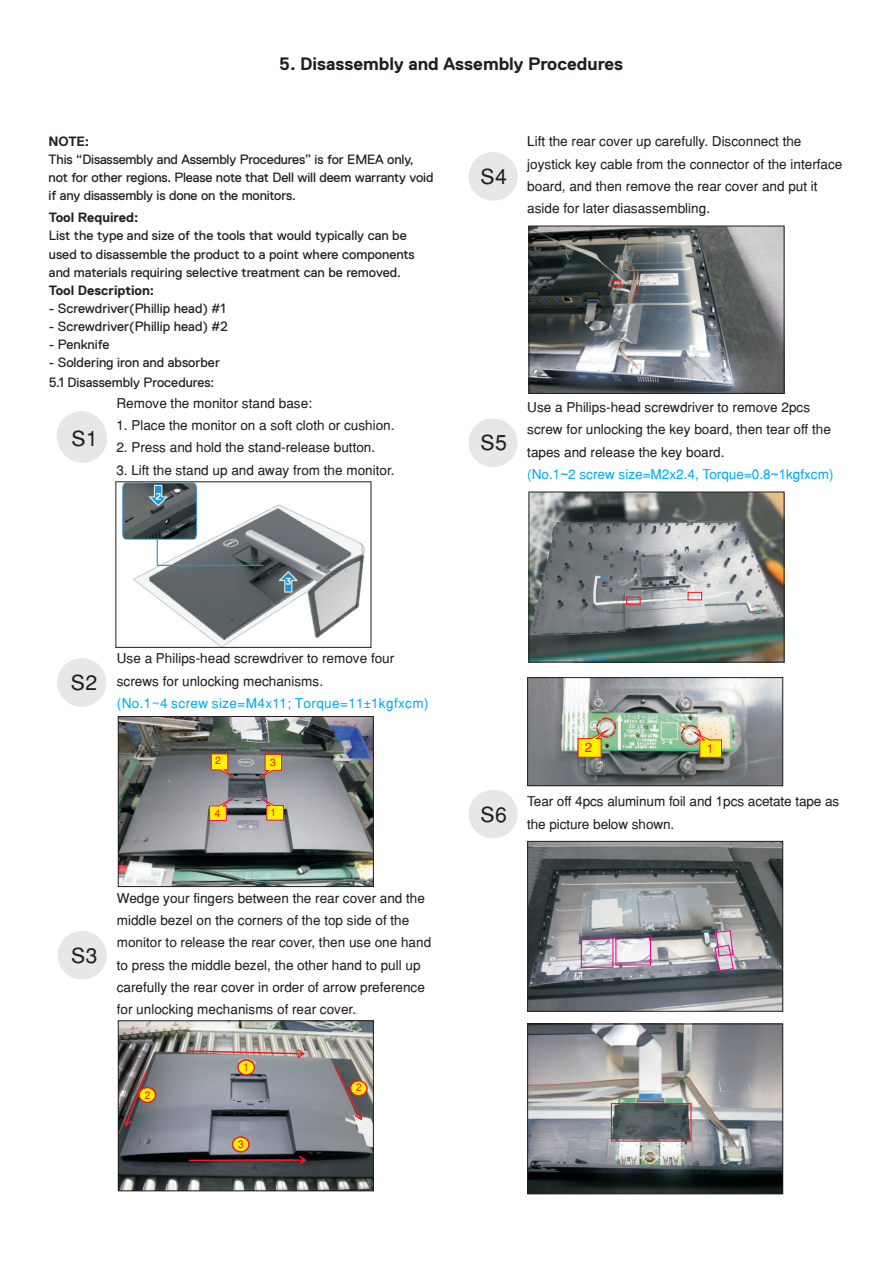
<style>
.page{position:relative;width:893px;height:1263px;background:#fff}
.page>*{position:absolute;margin:0;border:0;box-sizing:border-box;transform-origin:0 0}
.t1{font:21px "Helvetica";letter-spacing:.03em;color:#231f20}
.t2{font:700 18px "Dell Replica";color:#231f20}
.t3{font:13.5px/22.4px "Helvetica";color:#231f20}
.t4{font:13.5px/18.1px "Dell Replica";color:#231f20}
.t5{font:700 13.5px "Dell Replica";color:#231f20}
.t6{font:13.35px "Helvetica";color:#ee1d23}
.t7{font:12.6px "Helvetica";color:#ee1d23}
.t8{font:10.95px "Helvetica";color:#ee1d23;scale:.9 1}
.t9{font:10.35px "Helvetica";color:#ee1d23}
.t10{font:5.1px "Helvetica";color:#231f20}
.s1{color:#00aeef}
.s2{font-family:"Arial";color:#00aeef}
.s3{font-family:"Arial";font-size:12px;color:#00aeef}
</style>
<div class="page">
<div style="left:57px;top:412px;width:48px;height:48px;background:#e6e7e9;border:1px solid #e6e7e9;border-radius:50%"></div>
<div style="left:58px;top:414px;width:49px;height:48px;background:#e6e7e9;border:1px solid #e6e7e9;border-radius:50%"></div>
<div style="left:58px;top:931px;width:48px;height:48px;background:#e6e7e9;border:1px solid #e6e7e9;border-radius:50%"></div>
<div style="left:469px;top:152px;width:48px;height:48px;background:#e6e7e9;border:1px solid #e6e7e9;border-radius:50%"></div>
<div style="left:58px;top:659px;width:48px;height:47px;background:#e6e7e9;border:1px solid #e6e7e9;border-radius:50%"></div>
<img style="left:123px;top:484px;width:242px;height:162px">
<div style="left:116px;top:482px;width:255px;height:166px;border:1px solid #231f20"></div>
<div style="left:469px;top:419px;width:48px;height:48px;background:#e6e7e9;border:1px solid #e6e7e9;border-radius:50%"></div>
<div style="left:469px;top:790px;width:48px;height:48px;background:#e6e7e9;border:1px solid #e6e7e9;border-radius:50%"></div>
<img style="left:120px;top:718px;width:252px;height:167px">
<div style="left:118px;top:716px;width:256px;height:171px;border:1px solid #231f20"></div>
<svg style="left:211px;top:754px;width:24px;height:25px"></svg>
<svg style="left:258px;top:754px;width:24px;height:25px"></svg>
<svg style="left:209px;top:798px;width:24px;height:23px"></svg>
<svg style="left:260px;top:797px;width:24px;height:23px"></svg>
<img style="left:120px;top:1023px;width:252px;height:166px">
<div style="left:118px;top:1021px;width:256px;height:170px;border:1px solid #231f20"></div>
<svg style="left:232px;top:1136px;width:18px;height:17px"></svg>
<svg style="left:138px;top:1087px;width:18px;height:16px"></svg>
<svg style="left:334px;top:1066px;width:29px;height:55px"></svg>
<svg style="left:124px;top:1070px;width:23px;height:56px"></svg>
<svg style="left:186px;top:1049px;width:119px;height:9px"></svg>
<svg style="left:189px;top:1156px;width:118px;height:9px"></svg>
<svg style="left:237px;top:1059px;width:18px;height:17px"></svg>
<svg style="left:350px;top:1080px;width:18px;height:16px"></svg>
<img style="left:531px;top:228px;width:251px;height:164px">
<div style="left:529px;top:226px;width:255px;height:168px;border:1px solid #231f20"></div>
<div style="left:611px;top:280px;width:10px;height:7px;border:1px solid #ee2028"></div>
<img style="left:531px;top:494px;width:251px;height:166px">
<div style="left:529px;top:492px;width:255px;height:170px;border:1px solid #231f20"></div>
<div style="left:626px;top:597px;width:15px;height:8px;border:1px solid #ee2028"></div>
<div style="left:688px;top:592px;width:14px;height:8px;border:1px solid #ee2028"></div>
<img style="left:529px;top:679px;width:252px;height:105px">
<div style="left:527px;top:677px;width:256px;height:109px;border:1px solid #231f20"></div>
<svg style="left:687px;top:728px;width:35px;height:30px"></svg>
<div style="left:596px;top:718px;width:20px;height:20px;border:1px dashed #ee1d23;border-radius:50%"></div>
<svg style="left:577px;top:726px;width:37px;height:32px"></svg>
<div style="left:681px;top:725px;width:20px;height:20px;border:1px dashed #ee1d23;border-radius:50%"></div>
<img style="left:529px;top:1026px;width:252px;height:166px">
<div style="left:527px;top:1024px;width:256px;height:170px;border:1px solid #231f20"></div>
<div style="left:611px;top:1103px;width:81px;height:39px;border:1px solid #ee1d23"></div>
<img style="left:529px;top:843px;width:252px;height:166px">
<div style="left:527px;top:841px;width:256px;height:170px;border:1px solid #231f20"></div>
<div style="left:581px;top:937px;width:32px;height:31px;border:1px solid #ed028c"></div>
<div style="left:615px;top:935px;width:36px;height:30px;border:1px solid #ed028c"></div>
<svg style="left:714px;top:930px;width:20px;height:42px"></svg>
<h2 class="t2" style="left:279px;top:56px;width:345px">5. Disassembly and Assembly Procedures</h2>
<p class="t5" style="left:49px;top:135px;width:42px">NOTE:</p>
<p class="t4" style="left:49px;top:151px;width:386px">This “Disassembly and Assembly Procedures” is for EMEA only, not for other regions. Please note that Dell will deem warranty void if any disassembly is done on the monitors.</p>
<p class="t5" style="left:49px;top:212px;width:91px">Tool Required:</p>
<p class="t4" style="left:49px;top:228px;width:367px">List the type and size of the tools that would typically can be used to disassemble the product to a point where components and materials requiring selective treatment can be removed.</p>
<p class="t5" style="left:49px;top:284px;width:107px">Tool Description:</p>
<p class="t4" style="left:49px;top:300px;width:178px">- Screwdriver(Phillip head) #1</p>
<p class="t4" style="left:49px;top:318px;width:180px">- Screwdriver(Phillip head) #2</p>
<p class="t4" style="left:49px;top:336px;width:62px">- Penknife</p>
<p class="t4" style="left:49px;top:355px;width:173px">- Soldering iron and absorber</p>
<p class="t4" style="left:49px;top:374px;width:167px">5.1 Disassembly Procedures:</p>
<h1 class="t1" style="left:70px;top:427px;width:28px">S1</h1>
<h1 class="t1" style="left:72px;top:430px;width:28px">S1</h1>
<p class="t3" style="left:116px;top:393px;width:197px">Remove the monitor stand base:</p>
<p class="t3" style="left:116px;top:415px;width:280px">1. Place the monitor on a soft cloth or cushion.</p>
<p class="t3" style="left:116px;top:438px;width:260px">2. Press and hold the stand-release button.</p>
<p class="t3" style="left:116px;top:460px;width:280px">3. Lift the stand up and away from the monitor.</p>
<h1 class="t1" style="left:480px;top:168px;width:28px">S4</h1>
<p class="t3" style="left:527px;top:132px;width:317px">Lift the rear cover up carefully. Disconnect the joystick key cable from the connector of the interface board, and then remove the rear cover and put it aside for later diasassembling.</p>
<h1 class="t1" style="left:480px;top:435px;width:28px">S5</h1>
<p class="t3" style="left:527px;top:397px;width:308px">Use a Philips-head screwdriver to remove 2pcs screw for unlocking the key board, then tear off the tapes and release the key board.<br><span class="s1">(No.1</span><span class="s2">~</span><span class="s1">2 screw size=M2x2.4, Torque=0.8</span><span class="s2">~1</span><span class="s1">kgfxcm)</span></p>
<h1 class="t1" style="left:71px;top:674px;width:28px">S2</h1>
<p class="t3" style="left:117px;top:649px;width:313px">Use a Philips-head screwdriver to remove four screws for unlocking mechanisms.<br><span class="s1">(No.1~4 screw size=M4x11; Torque=11</span><span class="s3">±</span><span class="s1">1kgfxcm)</span></p>
<p class="t9" style="left:215px;top:757px;width:7px">2</p>
<p class="t9" style="left:270px;top:759px;width:7px">3</p>
<p class="t9" style="left:214px;top:809px;width:7px">4</p>
<p class="t9" style="left:270px;top:808px;width:7px">1</p>
<h1 class="t1" style="left:71px;top:947px;width:28px">S3</h1>
<p class="t3" style="left:117px;top:888px;width:316px">Wedge your fingers between the rear cover and the middle bezel on the corners of the top side of the monitor to release the rear cover, then use one hand to press the middle bezel, the other hand to pull up carefully the rear cover in order of arrow preference for unlocking mechanisms of rear cover.</p>
<p class="t10" style="left:356px;top:1010px;width:3px">.</p>
<p class="t8" style="left:145px;top:1091px;width:8px">2</p>
<p class="t8" style="left:243px;top:1062px;width:8px">1</p>
<p class="t8" style="left:238px;top:1140px;width:8px">3</p>
<p class="t8" style="left:356px;top:1083px;width:8px">2</p>
<h1 class="t1" style="left:480px;top:806px;width:28px">S6</h1>
<p class="t6" style="left:585px;top:742px;width:9px">2</p>
<p class="t7" style="left:707px;top:743px;width:9px">1</p>
<p class="t3" style="left:527px;top:792px;width:314px">Tear off 4pcs aluminum foil and 1pcs acetate tape as the picture below shown.</p>
</div>
